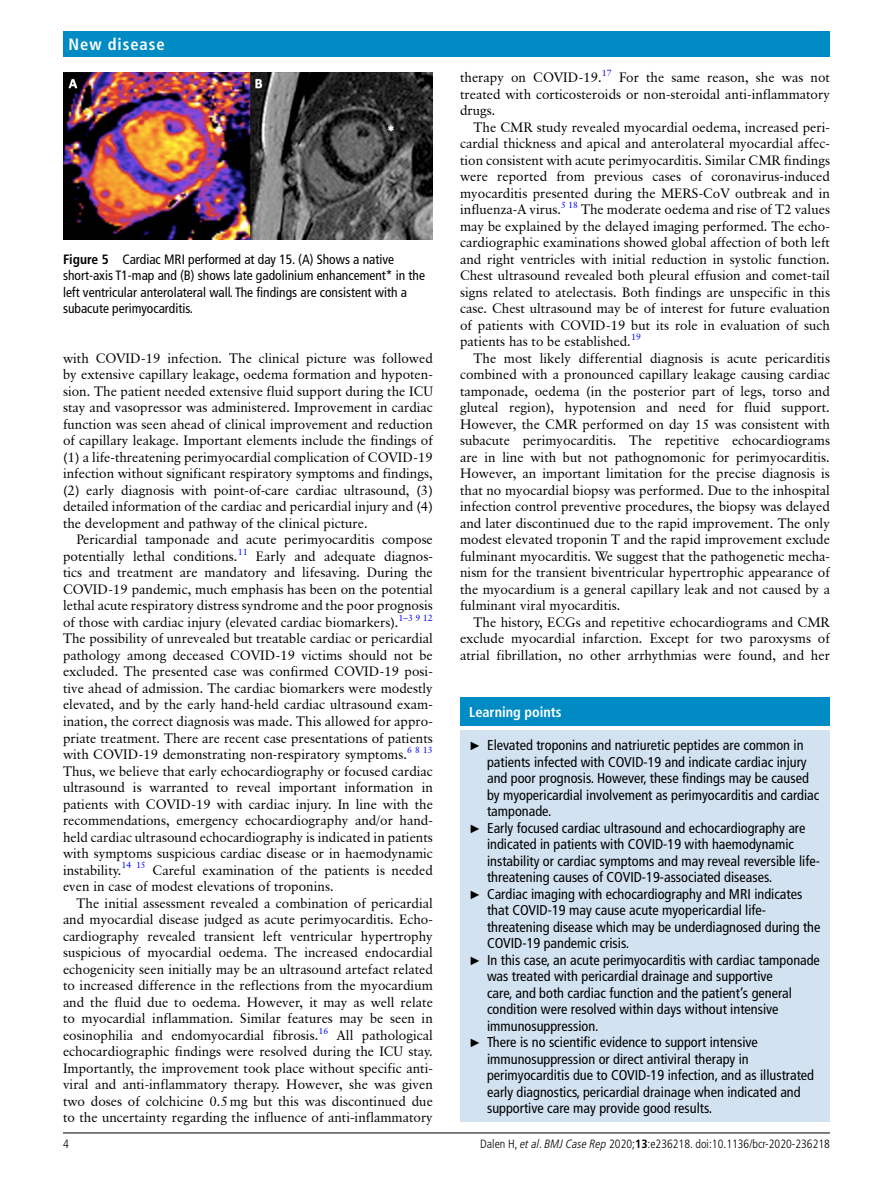
<style>
.page{position:relative;width:893px;height:1191px;background:#fff}
.page>*{position:absolute;margin:0;border:0;box-sizing:border-box;transform-origin:0 0}
.t1{font:700 condensed 16.5px "Frutiger LT Pro";letter-spacing:.055em;color:#fff}
.t2{font:condensed 14.25px "Frutiger LT Pro";color:#000}
.t3{font:700 condensed 14.25px "Frutiger LT Pro";color:#fff}
.t4{font:13.5px/16.5px "Classical Garamond BT";color:#000;text-align:justify}
.t5{font:condensed 13.5px/16.5px "Frutiger LT Pro";color:#000}
.t6{font:300 condensed 12px "Frutiger LT Pro";color:#000}
.s1{font-weight:700}
.s2{font-family:"Arial";font-stretch:normal;font-size:12px}
.s3{font-style:italic}
</style>
<div class="page">
<hr style="left:63px;top:1132px;width:767px;height:1px;background:#000">
<div style="left:63px;top:31px;width:767px;height:25px;background:#008bc5"></div>
<div style="left:460px;top:697px;width:370px;height:29px;background:#008bc5"></div>
<div style="left:460px;top:730px;width:370px;height:392px;background:#d2e2f0"></div>
<img style="left:63px;top:72px;width:370px;height:168px">
<p class="t1" style="left:69px;top:34px;width:98px">New disease</p>
<p class="t5" style="left:63px;top:251px;width:364px"><span class="s1">Figure 5</span> Cardiac MRI performed at day 15. (A) Shows a native short-axis T1-map and (B) shows late gadolinium enhancement* in the left ventricular anterolateral wall. The findings are consistent with a subacute perimyocarditis.</p>
<p class="t4" style="left:63px;top:350px;width:371px">with COVID-19 infection. The clinical picture was followed by extensive capillary leakage, oedema formation and hypoten&shy;sion. The patient needed extensive fluid support during the ICU stay and vasopressor was administered. Improvement in cardiac function was seen ahead of clinical improvement and reduction of capillary leakage. Important elements include the findings of (1) a life-threatening perimyocardial complication of COVID-19 infection without significant respiratory symptoms and findings, (2) early diagnosis with point-of-care cardiac ultrasound, (3) detailed information of the cardiac and pericardial injury and (4) the development and pathway of the clinical picture.</p>
<p class="t4" style="left:63px;top:531px;width:371px;text-indent:14px">Pericardial tamponade and acute perimyocarditis compose potentially lethal conditions.<sup>11</sup> Early and adequate diagnos&shy;tics and treatment are mandatory and lifesaving. During the COVID-19 pandemic, much emphasis has been on the potential lethal acute respiratory distress syndrome and the poor prognosis of those with cardiac injury (elevated cardiac biomarkers).<sup>1–3</sup> <sup>9</sup> <sup>12<br></sup>The possibility of unrevealed but treatable cardiac or pericardial pathology among deceased COVID-19 victims should not be excluded. The presented case was confirmed COVID-19 posi&shy;tive ahead of admission. The cardiac biomarkers were modestly elevated, and by the early hand-held cardiac ultrasound exam&shy;ination, the correct diagnosis was made. This allowed for appro&shy;priate treatment. There are recent case presentations of patients with COVID-19 demonstrating non-respiratory symptoms.<sup>6</sup> <sup>8</sup> <sup>13<br></sup>Thus, we believe that early echocardiography or focused cardiac ultrasound is warranted to reveal important information in patients with COVID-19 with cardiac injury. In line with the recommendations, emergency echocardiography and/or hand&shy;held cardiac ultrasound echocardiography is indicated in patients with symptoms suspicious cardiac disease or in haemodynamic instability.<sup>14</sup> <sup>15</sup></p>
<p class="t4" style="left:63px;top:861px;width:371px;text-indent:90px">Careful examination of the patients is needed even in case of modest elevations of troponins.</p>
<p class="t4" style="left:63px;top:894px;width:371px;text-indent:14px">The initial assessment revealed a combination of pericardial and myocardial disease judged as acute perimyocarditis. Echo&shy;cardiography revealed transient left ventricular hypertrophy suspicious of myocardial oedema. The increased endocardial echogenicity seen initially may be an ultrasound artefact related to increased difference in the reflections from the myocardium and the fluid due to oedema. However, it may as well relate to myocardial inflammation. Similar features may be seen in eosinophilia and endomyocardial fibrosis.<sup>16</sup></p>
<p class="t4" style="left:63px;top:1026px;width:371px;text-indent:274px">All pathological echocardiographic findings were resolved during the ICU stay.<br>Importantly, the improvement took place without specific anti&shy;viral and anti-inflammatory therapy. However, she was given two doses of colchicine 0.5mg but this was discontinued due to the uncertainty regarding the influence of anti-inflammatory</p>
<p class="t4" style="left:460px;top:69px;width:371px">therapy on COVID-19.<sup>17</sup> For the same reason, she was not treated with corticosteroids or non-steroidal anti-inflammatory drugs.</p>
<p class="t4" style="left:460px;top:119px;width:371px;text-indent:14px">The CMR study revealed myocardial oedema, increased peri&shy;cardial thickness and apical and anterolateral myocardial affec&shy;tion consistent with acute perimyocarditis. Similar CMR findings were reported from previous cases of coronavirus-induced myocarditis presented during the MERS-CoV outbreak and in influenza-A virus.<sup>5</sup> <sup>18</sup> The moderate oedema and rise of T2 values may be explained by the delayed imaging performed. The echo&shy;cardiographic examinations showed global affection of both left and right ventricles with initial reduction in systolic function.<br>Chest ultrasound revealed both pleural effusion and comet-tail signs related to atelectasis. Both findings are unspecific in this case. Chest ultrasound may be of interest for future evaluation of patients with COVID-19 but its role in evaluation of such patients has to be established.<sup>19</sup></p>
<p class="t4" style="left:460px;top:350px;width:371px;text-indent:14px">The most likely differential diagnosis is acute pericarditis combined with a pronounced capillary leakage causing cardiac tamponade, oedema (in the posterior part of legs, torso and gluteal region), hypotension and need for fluid support.<br>However, the CMR performed on day 15 was consistent with subacute perimyocarditis. The repetitive echocardiograms are in line with but not pathognomonic for perimyocarditis.<br>However, an important limitation for the precise diagnosis is that no myocardial biopsy was performed. Due to the inhospital infection control preventive procedures, the biopsy was delayed and later discontinued due to the rapid improvement. The only modest elevated troponin T and the rapid improvement exclude fulminant myocarditis. We suggest that the pathogenetic mecha&shy;nism for the transient biventricular hypertrophic appearance of the myocardium is a general capillary leak and not caused by a fulminant viral myocarditis.</p>
<p class="t4" style="left:460px;top:614px;width:371px;text-indent:14px">The history, ECGs and repetitive echocardiograms and CMR exclude myocardial infarction. Except for two paroxysms of atrial fibrillation, no other arrhythmias were found, and her</p>
<p class="t3" style="left:469px;top:704px;width:94px">Learning points</p>
<p class="t2" style="left:469px;top:737px;width:336px"><span class="s2">►</span> Elevated troponins and natriuretic peptides are common in</p>
<p class="t2" style="left:487px;top:753px;width:321px">patients infected with COVID-19 and indicate cardiac injury</p>
<p class="t2" style="left:487px;top:770px;width:323px">and poor prognosis. However, these findings may be caused</p>
<p class="t2" style="left:487px;top:786px;width:334px">by myopericardial involvement as perimyocarditis and cardiac</p>
<p class="t2" style="left:487px;top:803px;width:66px">tamponade.</p>
<p class="t2" style="left:469px;top:819px;width:338px"><span class="s2">►</span> Early focused cardiac ultrasound and echocardiography are</p>
<p class="t2" style="left:487px;top:836px;width:309px">indicated in patients with COVID-19 with haemodynamic</p>
<p class="t2" style="left:487px;top:852px;width:334px">instability or cardiac symptoms and may reveal reversible life-</p>
<p class="t2" style="left:487px;top:869px;width:287px">threatening causes of COVID-19-associated diseases.</p>
<p class="t2" style="left:469px;top:885px;width:335px"><span class="s2">►</span> Cardiac imaging with echocardiography and MRI indicates</p>
<p class="t2" style="left:487px;top:902px;width:281px">that COVID-19 may cause acute myopericardial life-</p>
<p class="t2" style="left:487px;top:918px;width:335px">threatening disease which may be underdiagnosed during the</p>
<p class="t2" style="left:487px;top:935px;width:144px">COVID-19 pandemic crisis.</p>
<p class="t2" style="left:469px;top:951px;width:352px"><span class="s2">►</span> In this case, an acute perimyocarditis with cardiac tamponade</p>
<p class="t2" style="left:487px;top:968px;width:287px">was treated with pericardial drainage and supportive</p>
<p class="t2" style="left:487px;top:984px;width:306px">care, and both cardiac function and the patient’s general</p>
<p class="t2" style="left:487px;top:1001px;width:293px">condition were resolved within days without intensive</p>
<p class="t2" style="left:487px;top:1017px;width:113px">immunosuppression.</p>
<p class="t2" style="left:469px;top:1034px;width:290px"><span class="s2">►</span> There is no scientific evidence to support intensive</p>
<p class="t2" style="left:487px;top:1050px;width:263px">immunosuppression or direct antiviral therapy in</p>
<p class="t2" style="left:487px;top:1067px;width:329px">perimyocarditis due to COVID-19 infection, and as illustrated</p>
<p class="t2" style="left:487px;top:1083px;width:315px">early diagnostics, pericardial drainage when indicated and</p>
<p class="t2" style="left:487px;top:1100px;width:227px">supportive care may provide good results.</p>
<p class="t6" style="left:63px;top:1136px;width:7px">4</p>
<p class="t6" style="left:480px;top:1136px;width:351px">Dalen H, <span class="s3">et al</span>. <span class="s3">BMJ Case Rep</span> 2020;<span class="s1">13</span>:e236218. doi:10.1136/bcr-2020-236218</p>
</div>
